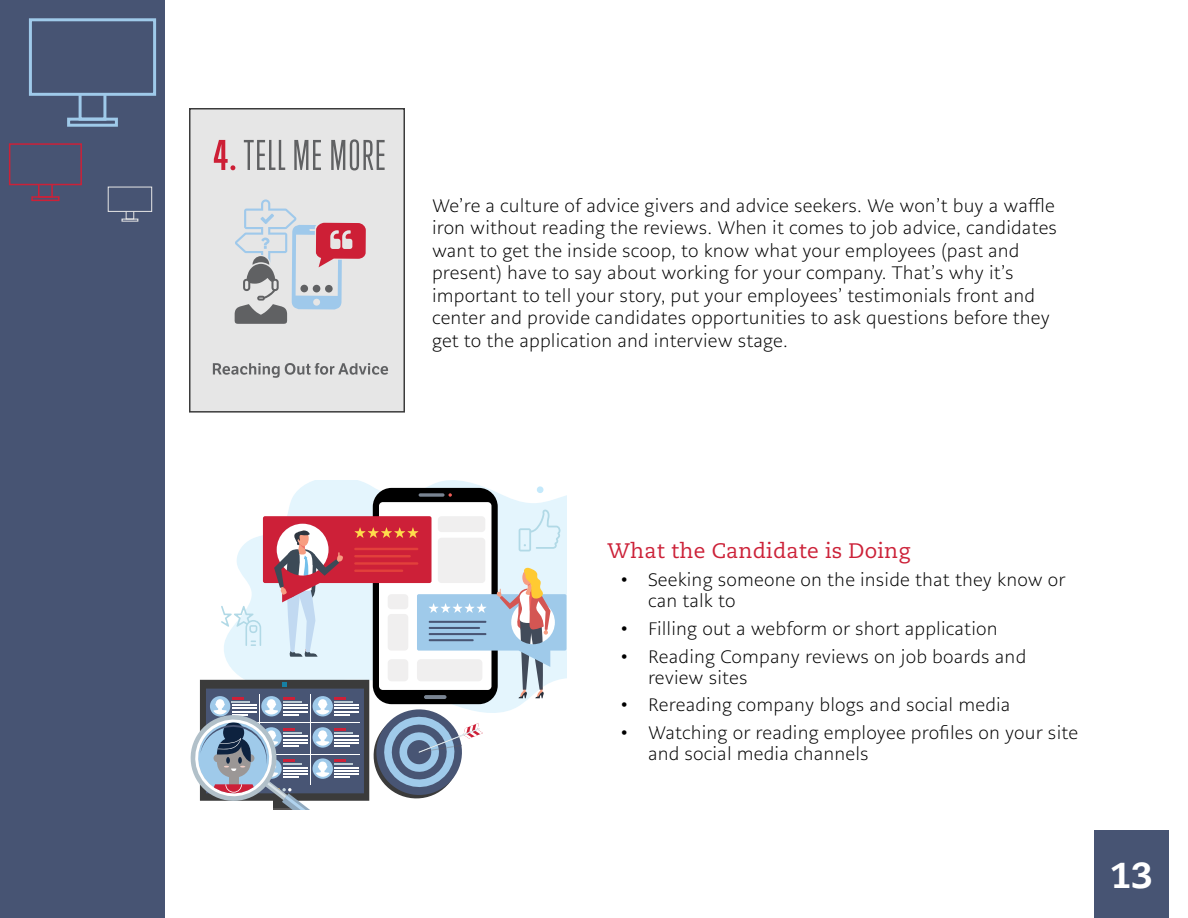
<style>
.page{position:relative;width:1188px;height:918px;background:#fff}
.page>*{position:absolute;margin:0;border:0;box-sizing:border-box;transform-origin:0 0}
.t1{font:800 36px "Caecilia LT Pro 85";color:#fff}
.t2{font:21px "Caecilia LT Pro 55 Roman";letter-spacing:.01em;color:#cc2138}
.t3{font:300 18px/22.5px "PMN Caecilia Sans Text";letter-spacing:.01em;color:#000}
.s1{font-family:"Arial";font-weight:400}
</style>
<div class="page">
<div style="left:0;top:0;width:164px;height:918px;background:#475473"></div>
<div style="left:1095px;top:831px;width:74px;height:87px;background:#475473"></div>
<div style="left:29px;top:18px;width:127px;height:78px;border:3px solid #9fcaea"></div>
<div style="left:79px;top:94px;width:27px;height:27px;border:3px solid #9fcaea"></div>
<div style="left:67px;top:118px;width:51px;height:9px;border:3px solid #9fcaea"></div>
<div style="left:9px;top:143px;width:73px;height:42px;border:2px solid #cc2138"></div>
<div style="left:38px;top:183px;width:15px;height:15px;border:2px solid #cc2138"></div>
<div style="left:31px;top:196px;width:29px;height:5px;border:2px solid #cc2138"></div>
<div style="left:108px;top:187px;width:44px;height:25px;border:1px solid #e6e6e6"></div>
<div style="left:126px;top:211px;width:8px;height:8px;border:1px solid #e6e6e6"></div>
<div style="left:122px;top:219px;width:16px;height:3px;border:1px solid #e6e6e6"></div>
<div style="left:190px;top:109px;width:214px;height:303px;background:#e6e6e6"></div>
<svg style="left:213px;top:363px;width:175px;height:15px"></svg>
<svg style="left:214px;top:140px;width:21px;height:30px"></svg>
<svg style="left:244px;top:140px;width:41px;height:30px"></svg>
<svg style="left:294px;top:140px;width:27px;height:30px"></svg>
<svg style="left:331px;top:139px;width:54px;height:31px"></svg>
<svg style="left:235px;top:199px;width:131px;height:125px"></svg>
<div style="left:189px;top:108px;width:216px;height:305px;border:2px solid #3b3b3b"></div>
<svg style="left:289px;top:480px;width:278px;height:30px;fill:#e4f5fd"></svg>
<div style="left:373px;top:488px;width:125px;height:216px;background:#000;border-radius:19px"></div>
<svg style="left:419px;top:493px;width:26px;height:4px"></svg>
<svg style="left:449px;top:493px;width:3px;height:4px"></svg>
<div style="left:379px;top:502px;width:112px;height:188px;background:#fff;border-radius:4px"></div>
<svg style="left:536px;top:486px;width:8px;height:7px"></svg>
<svg style="left:190px;top:510px;width:377px;height:300px"></svg>
<p class="t3" style="left:432px;top:194px;width:627px">We’re a culture of advice givers and advice seekers. We won’t buy a waffle iron without reading the reviews. When it comes to job advice, candidates want to get the inside scoop, to know what your employees (past and present) have to say about working for your company. That’s why it’s important to tell your story, put your employees’ testimonials front and center and provide candidates opportunities to ask questions before they get to the application and interview stage.</p>
<p class="t2" style="left:608px;top:537px;width:304px">What the Candidate is Doing</p>
<p class="t3" style="left:648px;top:569px;width:419px;line-height:21px;text-indent:-27px"><span class="s1">•</span> Seeking someone on the inside that they know or can talk to</p>
<p class="t3" style="left:621px;top:617px;width:378px"><span class="s1">•</span> Filling out a webform or short application</p>
<p class="t3" style="left:648px;top:646px;width:380px;line-height:21px;text-indent:-27px"><span class="s1">•</span> Reading Company reviews on job boards and review sites</p>
<p class="t3" style="left:621px;top:694px;width:391px"><span class="s1">•</span> Rereading company blogs and social media</p>
<p class="t3" style="left:648px;top:722px;width:432px;line-height:21px;text-indent:-27px"><span class="s1">•</span> Watching or reading employee profiles on your site and social media channels</p>
<h1 class="t1" style="left:1110px;top:851px;width:44px">13</h1>
</div>
